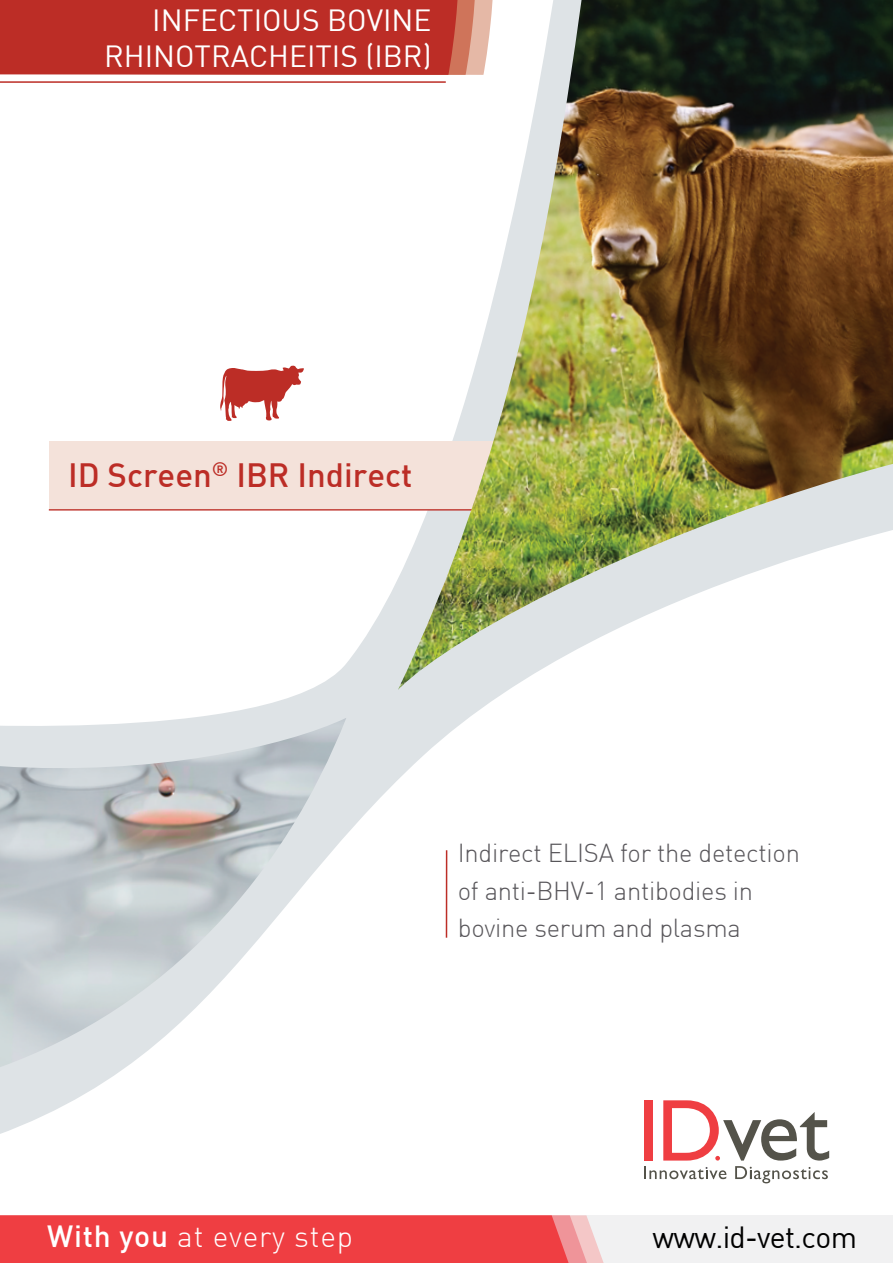
<style>
.page{position:relative;width:893px;height:1263px;background:#fff}
.page>*{position:absolute;margin:0;border:0;box-sizing:border-box;transform-origin:0 0}
.t1{font:500 33px "DIN";color:#bc2d26}
.t2{font:30px/36px "DIN";color:#fff;text-align:right}
.t3{font:300 30px "DIN";letter-spacing:.025em;color:#fff}
.t4{font:30px "DIN";letter-spacing:-.025em;color:#000}
.t5{font:300 25.5px/37.5px "DIN";letter-spacing:-.01em;color:#58565a}
.s1{font-weight:500}
</style>
<div class="page">
<svg style="left:0;top:579px;width:830px;height:605px"></svg>
<svg style="left:644px;top:1166px;width:82px;height:13px"></svg>
<svg style="left:735px;top:1166px;width:93px;height:17px"></svg>
<div style="left:644px;top:1100px;width:9px;height:60px;background:#ef3e42"></div>
<svg style="left:663px;top:1100px;width:166px;height:60px"></svg>
<div style="left:462px;top:1215px;width:431px;height:48px;background:#f1f1f2"></div>
<svg style="left:0;top:1215px;width:604px;height:48px;background:#ef474b"></svg>
<svg style="left:220px;top:366px;width:84px;height:55px"></svg>
<div style="left:0;top:0;width:398px;height:75px;background:#bc2d26"></div>
<hr style="left:0;top:81px;width:446px;height:2px;background:#bc2d26">
<img style="left:0;top:718px;width:346px;height:349px">
<div style="left:49px;top:441px;width:655px;height:69px;background:#f4e2da"></div>
<hr style="left:49px;top:509px;width:655px;height:1px;background:#bc2d26">
<img style="left:398px;top:0;width:495px;height:690px">
<hr style="left:446px;top:850px;width:1px;height:88px;background:#bc2d26">
<p class="t2" style="left:104px;top:2px;width:329px">INFECTIOUS BOVINE<br>RHINOTRACHEITIS (IBR)</p>
<p class="t1" style="left:68px;top:454px;width:346px">ID Screen<sup>®</sup> IBR Indirect</p>
<p class="t5" style="left:458px;top:834px;width:344px">Indirect ELISA for the detection of anti-BHV-1 antibodies in bovine serum and plasma</p>
<p class="t3" style="left:47px;top:1217px;width:307px"><span class="s1">With you</span> at every step</p>
<p class="t4" style="left:652px;top:1218px;width:206px">www.id-vet.com</p>
</div>
